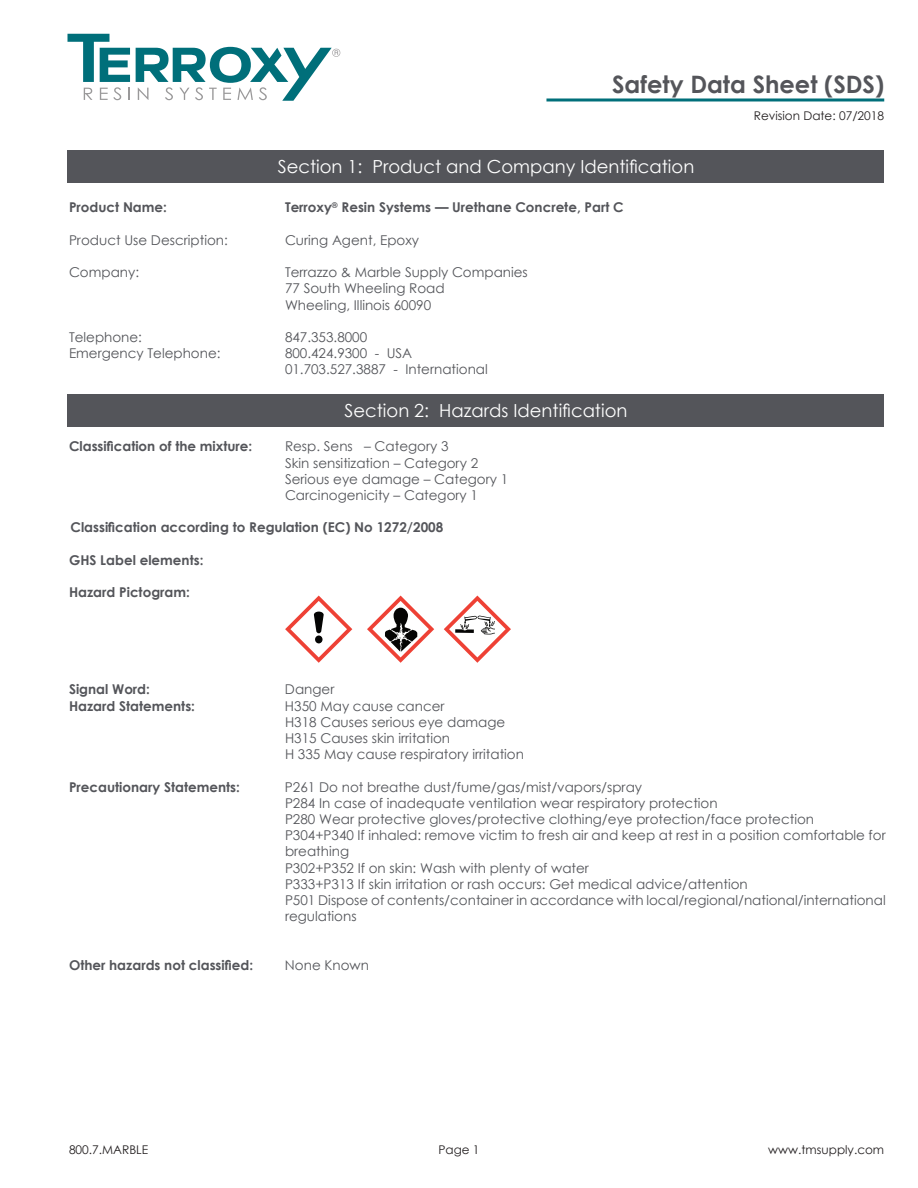
<style>
.page{position:relative;width:918px;height:1188px;background:#fff}
.page>*{position:absolute;margin:0;border:0;box-sizing:border-box;transform-origin:0 0}
.t1{font:700 24px "Century Gothic";color:#54555a}
.t2{font:18px "Century Gothic";color:#fff}
.t3{font:13.5px/16.2px "Century Gothic";color:#54555a}
.t4{font:700 13.5px "Century Gothic";color:#54555a}
.t5{font:12px "Century Gothic";color:#231f20}
</style>
<div class="page">
<svg style="left:68px;top:34px;width:62px;height:66px"></svg>
<svg style="left:136px;top:47px;width:204px;height:54px"></svg>
<hr style="left:546px;top:98px;width:338px;height:3px;background:#006f7a">
<div style="left:68px;top:150px;width:816px;height:32px;background:#54555a"></div>
<div style="left:68px;top:394px;width:816px;height:32px;background:#54555a"></div>
<svg style="left:285px;top:596px;width:67px;height:67px"></svg>
<svg style="left:367px;top:596px;width:67px;height:67px"></svg>
<svg style="left:444px;top:596px;width:67px;height:67px"></svg>
<p class="t1" style="left:612px;top:66px;width:274px">Safety Data Sheet (SDS)</p>
<p class="t5" style="left:754px;top:108px;width:132px">Revision Date: 07/2018</p>
<p class="t2" style="left:278px;top:154px;width:418px">Section 1: Product and Company Identification</p>
<p class="t4" style="left:69px;top:197px;width:100px">Product Name:</p>
<p class="t4" style="left:285px;top:197px;width:340px">Terroxy<sup>®</sup> Resin Systems — Urethane Concrete, Part C</p>
<p class="t3" style="left:69px;top:232px;width:160px">Product Use Description:</p>
<p class="t3" style="left:285px;top:232px;width:136px">Curing Agent, Epoxy</p>
<p class="t3" style="left:69px;top:264px;width:72px">Company:</p>
<p class="t3" style="left:285px;top:264px;width:244px">Terrazzo &amp; Marble Supply Companies</p>
<p class="t3" style="left:285px;top:280px;width:161px">77 South Wheeling Road</p>
<p class="t3" style="left:285px;top:296px;width:148px">Wheeling, Illinois 60090</p>
<p class="t3" style="left:69px;top:329px;width:75px">Telephone:</p>
<p class="t3" style="left:285px;top:329px;width:84px">847.353.8000</p>
<p class="t3" style="left:69px;top:345px;width:153px">Emergency Telephone:</p>
<p class="t3" style="left:285px;top:345px;width:129px">800.424.9300 - USA</p>
<p class="t3" style="left:285px;top:361px;width:204px">01.703.527.3887 - International</p>
<p class="t2" style="left:345px;top:398px;width:284px">Section 2: Hazards Identification</p>
<p class="t4" style="left:69px;top:436px;width:185px">Classification of the mixture:</p>
<p class="t3" style="left:285px;top:438px;width:165px">Resp. Sens – Category 3</p>
<p class="t3" style="left:285px;top:455px;width:195px">Skin sensitization – Category 2</p>
<p class="t3" style="left:285px;top:471px;width:225px">Serious eye damage – Category 1</p>
<p class="t3" style="left:285px;top:487px;width:195px">Carcinogenicity – Category 1</p>
<p class="t4" style="left:70px;top:517px;width:374px">Classification according to Regulation (EC) No 1272/2008</p>
<p class="t4" style="left:69px;top:550px;width:136px">GHS Label elements:</p>
<p class="t4" style="left:69px;top:582px;width:122px">Hazard Pictogram:</p>
<p class="t4" style="left:69px;top:679px;width:82px">Signal Word:</p>
<p class="t3" style="left:285px;top:681px;width:51px">Danger</p>
<p class="t4" style="left:69px;top:696px;width:128px">Hazard Statements:</p>
<p class="t3" style="left:285px;top:698px;width:161px">H350 May cause cancer</p>
<p class="t3" style="left:285px;top:714px;width:222px">H318 Causes serious eye damage</p>
<p class="t3" style="left:285px;top:730px;width:167px">H315 Causes skin irritation</p>
<p class="t3" style="left:285px;top:746px;width:241px">H 335 May cause respiratory irritation</p>
<p class="t4" style="left:69px;top:777px;width:172px">Precautionary Statements:</p>
<p class="t3" style="left:285px;top:779px;width:359px">P261 Do not breathe dust/fume/gas/mist/vapors/spray</p>
<p class="t3" style="left:285px;top:795px;width:434px">P284 In case of inadequate ventilation wear respiratory protection</p>
<p class="t3" style="left:285px;top:811px;width:531px">P280 Wear protective gloves/protective clothing/eye protection/face protection</p>
<p class="t3" style="left:285px;top:827px;width:602px">P304+P340 If inhaled: remove victim to fresh air and keep at rest in a position comfortable for breathing</p>
<p class="t3" style="left:285px;top:860px;width:306px">P302+P352 If on skin: Wash with plenty of water</p>
<p class="t3" style="left:285px;top:876px;width:464px">P333+P313 If skin irritation or rash occurs: Get medical advice/attention</p>
<p class="t3" style="left:285px;top:892px;width:602px">P501 Dispose of contents/container in accordance with local/regional/national/international regulations</p>
<p class="t4" style="left:69px;top:955px;width:186px">Other hazards not classified:</p>
<p class="t3" style="left:285px;top:957px;width:86px">None Known</p>
<p class="t5" style="left:69px;top:1142px;width:81px">800.7.MARBLE</p>
<p class="t5" style="left:438px;top:1142px;width:43px">Page 1</p>
<p class="t5" style="left:768px;top:1142px;width:117px">www.tmsupply.com</p>
</div>
